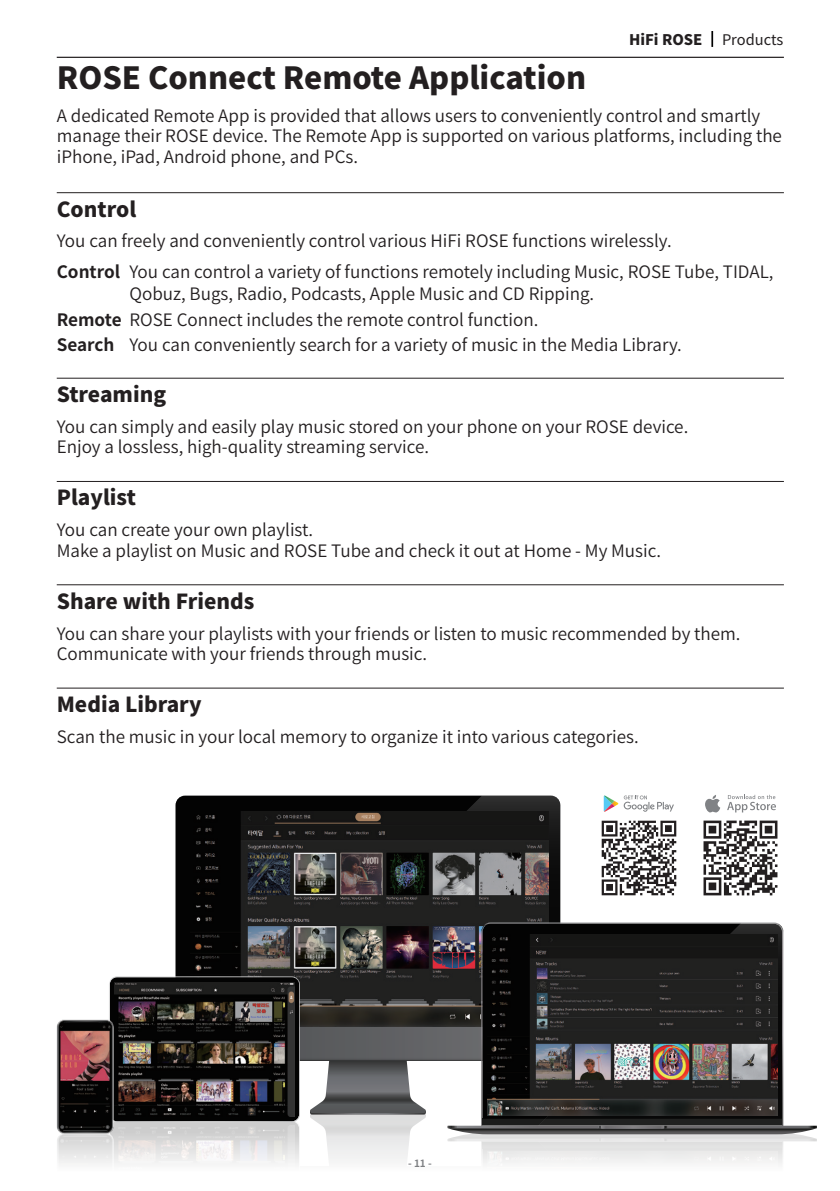
<style>
.page{position:relative;width:840px;height:1191px;background:#fff}
.page>*{position:absolute;margin:0;border:0;box-sizing:border-box;transform-origin:0 0}
.t1{font:900 30.6px "Noto Sans CJ Kkr";color:#231f20}
.t2{font:900 20.8px "Noto Sans CJ Kkr";color:#231f20}
.t3{font:600 17px/20.4px "Noto Sans CJ Kkr";color:#231f20}
.t4{font:700 17px/25.4px "Noto Sans CJ Kkr";letter-spacing:-.005em;color:#231f20}
.t5{font:900 14.6px "Noto Sans CJ Kkr";color:#231f20}
.t6{font:14.6px "Noto Sans CJ Kkr";color:#231f20}
.t7{font:700 10px "Noto Sans CJ Kkr";color:#808285}
.s1{font-weight:700}
</style>
<div class="page">
<div style="left:175px;top:796px;width:385px;height:264px;background:#030303;border-radius:9px"></div>
<svg style="left:252px;top:795px;width:308px;height:127px"></svg>
<img style="left:195px;top:811px;width:353px;height:165px">
<svg style="left:481px;top:922px;width:57px;height:11px"></svg>
<svg style="left:538px;top:922px;width:244px;height:54px;background:#232323"></svg>
<img style="left:487px;top:934px;width:290px;height:42px">
<svg style="left:57px;top:976px;width:759px;height:188px"></svg>
<img style="left:59px;top:1023px;width:52px;height:107px">
<hr style="left:59px;top:1023px;width:49px;height:1px;background:#030303">
<img style="left:601px;top:820px;width:76px;height:76px">
<img style="left:703px;top:820px;width:75px;height:76px">
<svg style="left:603px;top:795px;width:70px;height:16px"></svg>
<hr style="left:57px;top:378px;width:726px;height:1px;background:#231f20">
<hr style="left:57px;top:481px;width:726px;height:1px;background:#231f20">
<hr style="left:57px;top:192px;width:726px;height:1px;background:#231f20">
<hr style="left:57px;top:584px;width:726px;height:1px;background:#231f20">
<hr style="left:57px;top:687px;width:726px;height:1px;background:#231f20">
<svg style="left:727px;top:795px;width:48px;height:17px"></svg>
<svg style="left:705px;top:795px;width:14px;height:17px"></svg>
<hr style="left:57px;top:57px;width:726px;height:1px;background:#231f20">
<svg style="left:711px;top:31px;width:1px;height:16px"></svg>
<p class="t5" style="left:628px;top:31px;width:75px">HiFi ROSE</p>
<p class="t6" style="left:721px;top:31px;width:63px">Products</p>
<h1 class="t1" style="left:57px;top:61px;width:530px">ROSE Connect Remote Application</h1>
<p class="t3" style="left:57px;top:106px;width:726px">A dedicated Remote App is provided that allows users to conveniently control and smartly manage their ROSE device. The Remote App is supported on various platforms, including the iPhone, iPad, Android phone, and PCs.</p>
<p class="t2" style="left:57px;top:197px;width:81px">Control</p>
<p class="t3" style="left:57px;top:231px;width:616px">You can freely and conveniently control various HiFi ROSE functions wirelessly.</p>
<p class="t3" style="left:129px;top:261px;width:645px;line-height:22px;text-indent:-73px"><span class="s1">Control</span> You can control a variety of functions remotely including Music, ROSE Tube, TIDAL,<br>Qobuz, Bugs, Radio, Podcasts, Apple Music and CD Ripping.</p>
<p class="t3" style="left:129px;top:307px;width:553px;line-height:25.4px">ROSE Connect includes the remote control function.<br>You can conveniently search for a variety of music in the Media Library.</p>
<p class="t4" style="left:57px;top:307px;width:66px">Remote<br>Search</p>
<p class="t2" style="left:57px;top:383px;width:111px">Streaming</p>
<p class="t3" style="left:57px;top:417px;width:632px">You can simply and easily play music stored on your phone on your ROSE device.<br>Enjoy a lossless, high-quality streaming service.</p>
<p class="t2" style="left:57px;top:486px;width:81px">Playlist</p>
<p class="t3" style="left:57px;top:520px;width:605px">You can create your own playlist.<br>Make a playlist on Music and ROSE Tube and check it out at Home - My Music.</p>
<p class="t2" style="left:57px;top:589px;width:199px">Share with Friends</p>
<p class="t3" style="left:57px;top:623px;width:685px">You can share your playlists with your friends or listen to music recommended by them.<br>Communicate with your friends through music.</p>
<p class="t2" style="left:57px;top:692px;width:146px">Media Library</p>
<p class="t3" style="left:57px;top:727px;width:583px">Scan the music in your local memory to organize it into various categories.</p>
<p class="t7" style="left:408px;top:1157px;width:25px">- 11 -</p>
</div>
